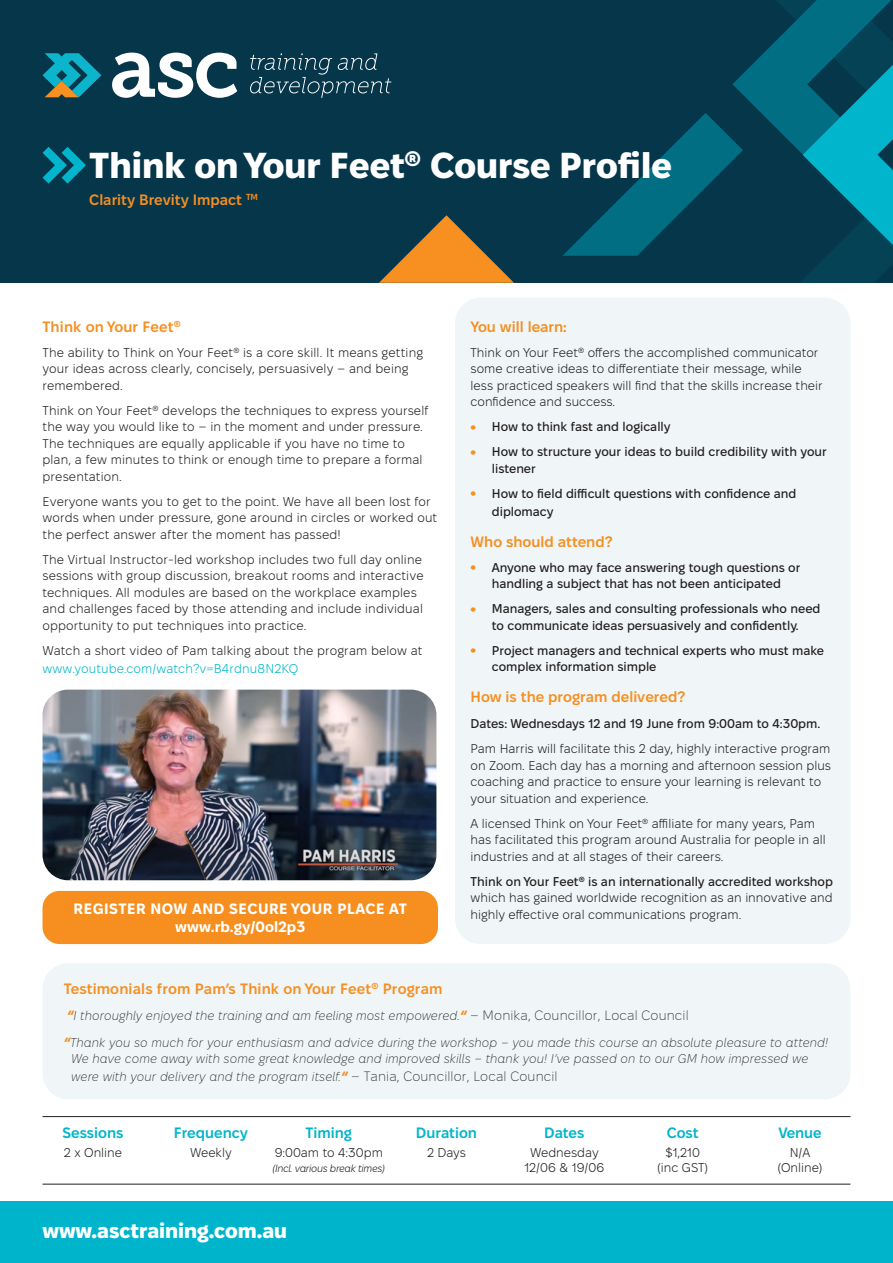
<style>
.page{position:relative;width:893px;height:1263px;background:#fff}
.page>*{position:absolute;margin:0;border:0;box-sizing:border-box;transform-origin:0 0}
.t1{font:800 36px "Fixel Text";color:#fff}
.t2{font:800 21px "Fixel Text";color:#fff}
.t3{font:600 15px "Fixel Text";color:#f68f20}
.t4{font:600 15px "Fixel Text";color:#00b5cb}
.t5{font:700 15px "Fixel Text";letter-spacing:.03em;color:#fff}
.t6{font:700 15px "Fixel Text";letter-spacing:.01em;color:#fff}
.t7{font:300 12.75px/16.5px "Fixel Text";letter-spacing:.01em;color:#231f20}
.t8{font:500 12.75px/16.5px "Fixel Text";color:#231f20}
.t9{font:italic 200 12.75px/16.5px "Fixel Text";letter-spacing:.01em;color:#231f20}
.t10{font:300 12.75px "Fixel Text";letter-spacing:.01em;color:#00b5cb}
.t11{font:italic 300 10.5px "Fixel Text";letter-spacing:-.03em;color:#231f20}
.s1{font-weight:900;font-size:18px;color:#f68f20}
.s2{font-weight:500}
.s3{font-weight:800;font-size:13.5px;color:#f68f20}
.s4{font-style:normal;font-size:13.5px}
</style>
<div class="page">
<div style="left:0;top:0;width:893px;height:283px;background:#06364a"></div>
<svg style="left:379px;top:215px;width:135px;height:68px"></svg>
<svg style="left:563px;top:0;width:330px;height:283px"></svg>
<svg style="left:43px;top:53px;width:58px;height:44px"></svg>
<svg style="left:112px;top:53px;width:125px;height:45px"></svg>
<svg style="left:250px;top:53px;width:141px;height:45px"></svg>
<svg style="left:42px;top:147px;width:44px;height:37px"></svg>
<div style="left:455px;top:298px;width:395px;height:646px;background:#f0f6f8;border-radius:26px"></div>
<hr style="left:43px;top:1116px;width:807px;height:1px;background:#231f20">
<hr style="left:43px;top:1184px;width:807px;height:1px;background:#231f20">
<div style="left:0;top:1201px;width:893px;height:62px;background:#00b5cb"></div>
<div style="left:43px;top:963px;width:807px;height:136px;background:#f0f6f8;border-radius:26px"></div>
<img style="left:43px;top:690px;width:393px;height:190px">
<div style="left:43px;top:891px;width:395px;height:53px;background:#f68f20;border-radius:17px"></div>
<p class="t1" style="left:89px;top:139px;width:584px">Think on Your Feet<sup>®</sup> Course Profile</p>
<p class="t3" style="left:89px;top:189px;width:170px">Clarity Brevity Impact <sup>TM</sup></p>
<p class="t3" style="left:43px;top:316px;width:140px">Think on Your Feet<sup>®</sup></p>
<p class="t7" style="left:43px;top:345px;width:382px">The ability to Think on Your Feet<sup>®</sup> is a core skill. It means getting your ideas across clearly, concisely, persuasively – and being remembered.</p>
<p class="t7" style="left:43px;top:403px;width:388px">Think on Your Feet<sup>®</sup> develops the techniques to express yourself the way you would like to – in the moment and under pressure.<br>The techniques are equally applicable if you have no time to plan, a few minutes to think or enough time to prepare a formal presentation.</p>
<p class="t7" style="left:43px;top:494px;width:396px">Everyone wants you to get to the point. We have all been lost for words when under pressure, gone around in circles or worked out the perfect answer after the moment has passed!</p>
<p class="t7" style="left:43px;top:552px;width:383px">The Virtual Instructor-led workshop includes two full day online sessions with group discussion, breakout rooms and interactive techniques. All modules are based on the workplace examples and challenges faced by those attending and include individual opportunity to put techniques into practice.</p>
<p class="t7" style="left:43px;top:643px;width:382px">Watch a short video of Pam talking about the program below at</p>
<p class="t10" style="left:43px;top:660px;width:257px">www.youtube.com/watch?v=B4rdnu8N2KQ</p>
<p class="t5" style="left:74px;top:898px;width:335px">REGISTER NOW AND SECURE YOUR PLACE AT</p>
<p class="t6" style="left:175px;top:916px;width:131px">www.rb.gy/0ol2p3</p>
<p class="t3" style="left:471px;top:316px;width:98px">You will learn:</p>
<p class="t7" style="left:471px;top:345px;width:354px">Think on Your Feet<sup>®</sup> offers the accomplished communicator some creative ideas to differentiate their message, while less practiced speakers will find that the skills increase their confidence and success.</p>
<p class="t8" style="left:471px;top:419px;width:201px"><span class="s1">•</span> How to think fast and logically</p>
<p class="t8" style="left:492px;top:444px;width:336px;text-indent:-21px"><span class="s1">•</span> How to structure your ideas to build credibility with your listener</p>
<p class="t8" style="left:492px;top:485px;width:306px;line-height:18px;text-indent:-21px"><span class="s1">•</span> How to field difficult questions with confidence and diplomacy</p>
<p class="t3" style="left:471px;top:531px;width:143px">Who should attend?</p>
<p class="t8" style="left:471px;top:560px;width:331px;text-align:center"><span class="s1">•</span> Anyone who may face answering tough questions or handling a subject that has not been anticipated</p>
<p class="t8" style="left:471px;top:601px;width:351px;text-align:center"><span class="s1">•</span> Managers, sales and consulting professionals who need to communicate ideas persuasively and confidently.</p>
<p class="t8" style="left:492px;top:643px;width:334px;text-indent:-21px"><span class="s1">•</span> Project managers and technical experts who must make complex information simple</p>
<p class="t3" style="left:471px;top:686px;width:216px">How is the program delivered?</p>
<p class="t8" style="left:471px;top:716px;width:351px">Dates: Wednesdays 12 and 19 June from 9:00am to 4:30pm.</p>
<p class="t7" style="left:471px;top:741px;width:362px">Pam Harris will facilitate this 2 day, highly interactive program on Zoom. Each day has a morning and afternoon session plus coaching and practice to ensure your learning is relevant to your situation and experience.</p>
<p class="t7" style="left:471px;top:816px;width:357px">A licensed Think on Your Feet<sup>®</sup> affiliate for many years, Pam has facilitated this program around Australia for people in all industries and at all stages of their careers.</p>
<p class="t7" style="left:471px;top:874px;width:364px;text-align:justify"><span class="s2">Think on Your Feet</span><sup>®</sup> <span class="s2">is an internationally accredited workshop </span>which has gained worldwide recognition as an innovative and highly effective oral communications program.</p>
<p class="t3" style="left:64px;top:978px;width:380px">Testimonials from Pam’s Think on Your Feet<sup>®</sup> Program</p>
<p class="t9" style="left:67px;top:1008px;width:623px"><span class="s3">“</span>I thoroughly enjoyed the training and am feeling most empowered.<span class="s3">“</span> <span class="s4">– Monika, Councillor, Local Council</span></p>
<p class="t9" style="left:71px;top:1034px;width:758px;text-indent:-8px"><span class="s3">“</span>Thank you so much for your enthusiasm and advice during the workshop – you made this course an absolute pleasure to attend!<br>We have come away with some great knowledge and improved skills – thank you! I’ve passed on to our GM how impressed we</p>
<p class="t9" style="left:71px;top:1069px;width:488px">were with your delivery and the program itself.<span class="s3">“</span> <span class="s4">– Tania, Councillor, Local Council</span></p>
<p class="t4" style="left:62px;top:1122px;width:62px">Sessions</p>
<p class="t7" style="left:64px;top:1145px;width:60px">2 x Online</p>
<p class="t4" style="left:174px;top:1122px;width:75px">Frequency</p>
<p class="t7" style="left:190px;top:1145px;width:43px">Weekly</p>
<p class="t4" style="left:305px;top:1122px;width:48px">Timing</p>
<p class="t7" style="left:275px;top:1145px;width:110px">9:00am to 4:30pm</p>
<p class="t11" style="left:273px;top:1161px;width:114px">(Incl. various break times)</p>
<p class="t4" style="left:416px;top:1122px;width:63px">Duration</p>
<p class="t7" style="left:427px;top:1145px;width:40px">2 Days</p>
<p class="t4" style="left:544px;top:1122px;width:42px">Dates</p>
<p class="t7" style="left:530px;top:1145px;width:70px">Wednesday</p>
<p class="t7" style="left:524px;top:1160px;width:81px">12/06 &amp; 19/06</p>
<p class="t2" style="left:43px;top:1215px;width:246px">www.asctraining.com.au</p>
<p class="t4" style="left:667px;top:1122px;width:33px">Cost</p>
<p class="t7" style="left:657px;top:1145px;width:53px;line-height:15px;text-align:center">$1,210 (inc GST)</p>
<p class="t4" style="left:778px;top:1122px;width:45px">Venue</p>
<p class="t7" style="left:790px;top:1145px;width:22px">N/A</p>
<p class="t7" style="left:777px;top:1160px;width:47px">(Online)</p>
</div>
